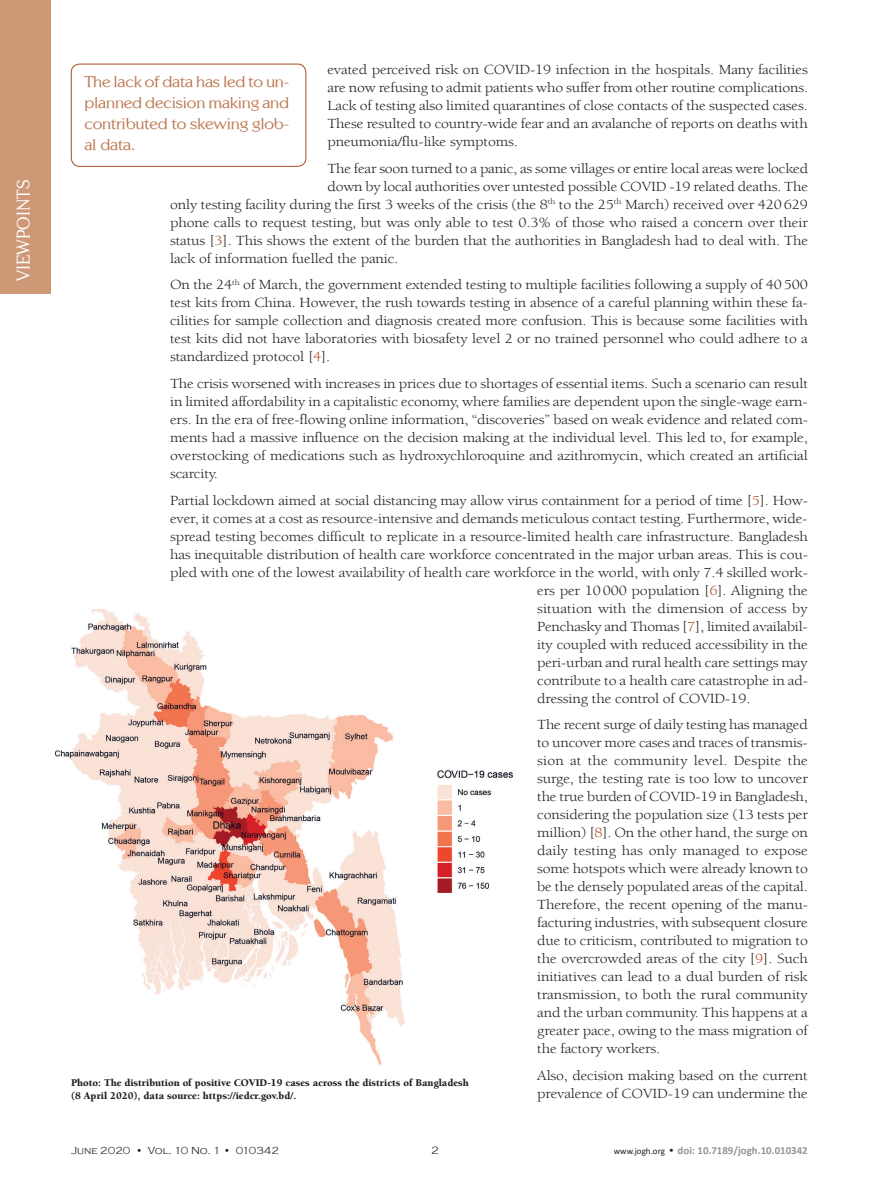
<style>
.page{position:relative;width:893px;height:1191px;background:#fff}
.page>*{position:absolute;margin:0;border:0;box-sizing:border-box;transform-origin:0 0}
.t1{font:18px "Centabel";color:#fff}
.t2{font:15.6px/21px "Centabel";letter-spacing:-.015em;color:#bd7751;text-align:justify;scale:1.11 1}
.t3{font:14.25px/18px "Berkeley Std";letter-spacing:-.01em;color:#231f20;text-align:justify;scale:1.11 1}
.t4{font:700 10.95px "Calibri";color:#939598}
.t5{font:300 10.95px "Copperplate Gothic";color:#231f20}
.t6{font:900 10.5px/12.6px "Berkeley Std";color:#231f20}
.t7{font:300 10.5px "Copperplate Gothic";color:#231f20}
.s1{color:#aa4c22}
.s2{font-weight:400;font-size:9px;color:#231f20}
.s3{font-family:"Copperplate Gothic";font-weight:300;color:#231f20}
</style>
<div class="page">
<div style="left:0;top:0;width:51px;height:293px;background:#ce9877"></div>
<img style="left:54px;top:609px;width:459px;height:457px">
<div style="left:71px;top:64px;width:235px;height:103px;border:1px solid #aa4c22;border-radius:9px"></div>
<p class="t1" style="left:13px;top:281px;width:103px;rotate:-90deg">VIEWPOINTS</p>
<p class="t3" style="left:327px;top:61px;width:435px">evated perceived risk on COVID-19 infection in the hospitals. Many facilities are now refusing to admit patients who suffer from other routine complications.<br>Lack of testing also limited quarantines of close contacts of the suspected cases.<br>These resulted to country-wide fear and an avalanche of reports on deaths with pneumonia/flu-like symptoms.</p>
<p class="t3" style="left:327px;top:160px;width:435px">The fear soon turned to a panic, as some villages or entire local areas were locked</p>
<p class="t3" style="left:327px;top:178px;width:434px">down by local authorities over untested possible COVID -19 related deaths. The</p>
<p class="t3" style="left:170px;top:196px;width:576px">only testing facility during the first 3 weeks of the crisis (the 8<sup>th</sup> to the 25<sup>th</sup> March) received over 420629</p>
<p class="t3" style="left:170px;top:214px;width:576px">phone calls to request testing, but was only able to test 0.3% of those who raised a concern over their</p>
<p class="t3" style="left:170px;top:232px;width:576px">status [<span class="s1">3</span>]. This shows the extent of the burden that the authorities in Bangladesh had to deal with. The</p>
<p class="t3" style="left:170px;top:250px;width:207px">lack of information fuelled the panic.</p>
<p class="t3" style="left:170px;top:276px;width:576px">On the 24<sup>th</sup> of March, the government extended testing to multiple facilities following a supply of 40500 test kits from China. However, the rush towards testing in absence of a careful planning within these fa&shy;cilities for sample collection and diagnosis created more confusion. This is because some facilities with test kits did not have laboratories with biosafety level 2 or no trained personnel who could adhere to a standardized protocol [<span class="s1">4</span>].</p>
<p class="t3" style="left:170px;top:375px;width:576px">The crisis worsened with increases in prices due to shortages of essential items. Such a scenario can result in limited affordability in a capitalistic economy, where families are dependent upon the single-wage earn&shy;ers. In the era of free-flowing online information, “discoveries” based on weak evidence and related com&shy;ments had a massive influence on the decision making at the individual level. This led to, for example, overstocking of medications such as hydroxychloroquine and azithromycin, which created an artificial scarcity.</p>
<p class="t3" style="left:170px;top:491px;width:576px">Partial lockdown aimed at social distancing may allow virus containment for a period of time [<span class="s1">5</span>]. How-</p>
<p class="t3" style="left:170px;top:509px;width:576px">ever, it comes at a cost as resource-intensive and demands meticulous contact testing. Furthermore, wide-</p>
<p class="t3" style="left:170px;top:527px;width:576px">spread testing becomes difficult to replicate in a resource-limited health care infrastructure. Bangladesh</p>
<p class="t3" style="left:170px;top:545px;width:576px">has inequitable distribution of health care workforce concentrated in the major urban areas. This is cou-</p>
<p class="t3" style="left:170px;top:563px;width:576px">pled with one of the lowest availability of health care workforce in the world, with only 7.4 skilled work-</p>
<p class="t3" style="left:537px;top:581px;width:245px">ers per 10000 population [<span class="s1">6</span>]. Aligning the</p>
<p class="t3" style="left:537px;top:599px;width:245px">situation with the dimension of access by</p>
<p class="t3" style="left:537px;top:617px;width:245px">Penchasky and Thomas [<span class="s1">7</span>], limited availabil-</p>
<p class="t3" style="left:537px;top:635px;width:245px">ity coupled with reduced accessibility in the</p>
<p class="t3" style="left:537px;top:653px;width:245px">peri-urban and rural health care settings may</p>
<p class="t3" style="left:537px;top:671px;width:245px">contribute to a health care catastrophe in ad-</p>
<p class="t3" style="left:537px;top:689px;width:194px">dressing the control of COVID-19.</p>
<p class="t3" style="left:537px;top:716px;width:245px">The recent surge of daily testing has managed to uncover more cases and traces of transmis&shy;sion at the community level. Despite the surge, the testing rate is too low to uncover the true burden of COVID-19 in Bangladesh, considering the population size (13 tests per million) [<span class="s1">8</span>]. On the other hand, the surge on daily testing has only managed to expose some hotspots which were already known to be the densely populated areas of the capital.<br>Therefore, the recent opening of the manu&shy;facturing industries, with subsequent closure due to criticism, contributed to migration to the overcrowded areas of the city [<span class="s1">9</span>]. Such initiatives can lead to a dual burden of risk transmission, to both the rural community and the urban community. This happens at a greater pace, owing to the mass migration of the factory workers.</p>
<p class="t3" style="left:537px;top:1066px;width:245px">Also, decision making based on the current prevalence of COVID-19 can undermine the</p>
<p class="t2" style="left:84px;top:71px;width:186px">The lack of data has led to un&shy;planned decision making and contributed to skewing glob&shy;al data.</p>
<p class="t6" style="left:71px;top:1076px;width:399px">Photo: The distribution of positive COVID-19 cases across the districts of Bangladesh (8 April 2020), data source: https://iedcr.gov.bd/.</p>
<p class="t7" style="left:71px;top:1144px;width:210px">June 2020 • Vol. 10 No. 1 • 010342</p>
<p class="t5" style="left:431px;top:1144px;width:9px">2</p>
<p class="t4" style="left:614px;top:1142px;width:196px"><span class="s2">www.jogh.org</span> <span class="s3">•</span> doi: 10.7189/jogh.10.010342</p>
</div>
